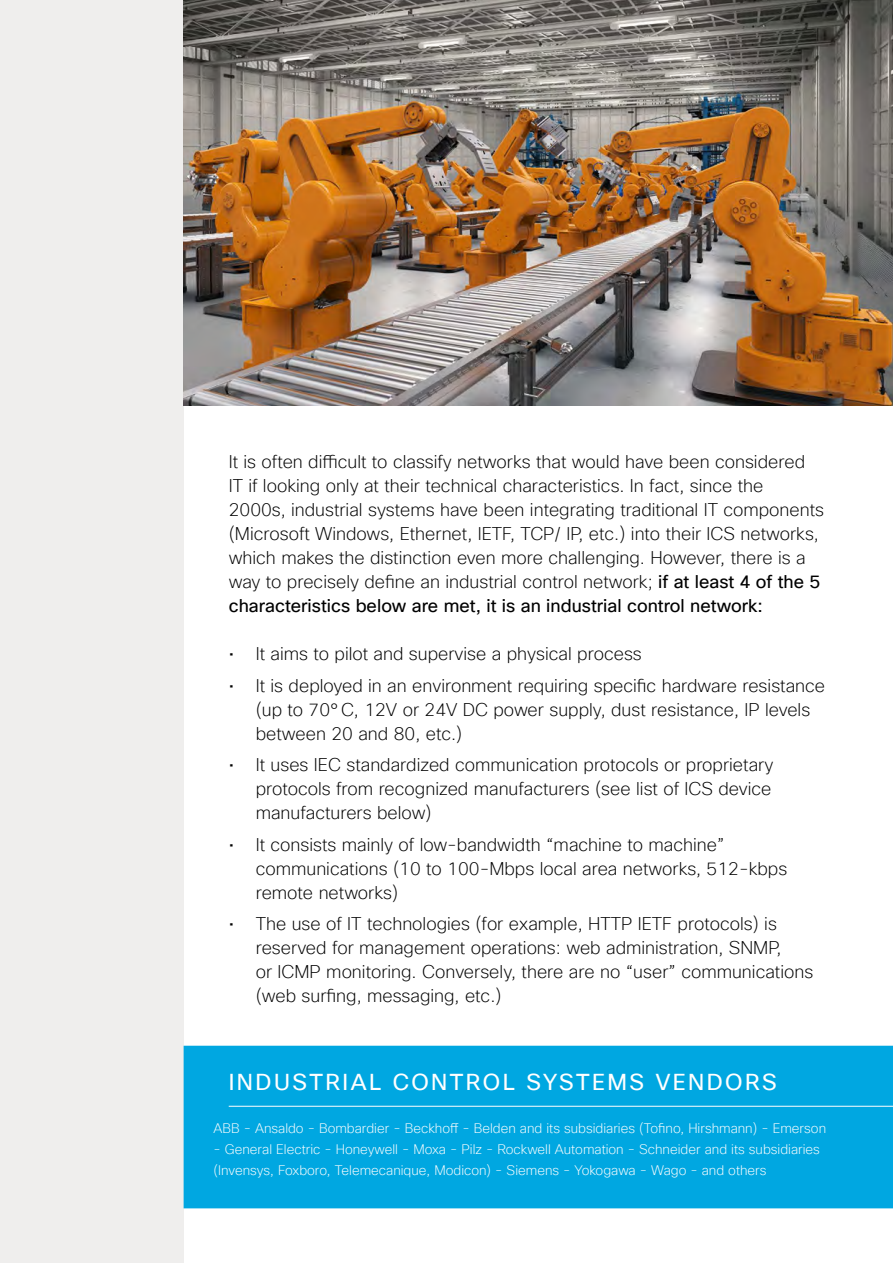
<style>
.page{position:relative;width:893px;height:1263px;background:#fff}
.page>*{position:absolute;margin:0;border:0;box-sizing:border-box;transform-origin:0 0}
.t1{font:22.5px "Cisco Sans TT";letter-spacing:.11em;color:#fff}
.t2{font:200 18px/24px "Cisco Sans TT";color:#000}
.t3{font:200 13.5px/21px "Cisco Sans TT";color:#fff}
.s1{font-weight:400}
</style>
<div class="page">
<div style="left:0;top:0;width:184px;height:1263px;background:#efeeed"></div>
<img style="left:184px;top:0;width:709px;height:405px">
<div style="left:184px;top:1046px;width:709px;height:162px;background:#00a7e1"></div>
<hr style="left:229px;top:1106px;width:664px;height:1px;background:#fff">
<p class="t2" style="left:229px;top:450px;width:597px">It is often difficult to classify networks that would have been considered<br>IT if looking only at their technical characteristics. In fact, since the 2000s, industrial systems have been integrating traditional IT components (Microsoft Windows, Ethernet, IETF, TCP/ IP, etc.) into their ICS networks, which makes the distinction even more challenging. However, there is a way to precisely define an industrial control network; <span class="s1">if at least 4 of the 5 characteristics below are met, it is an industrial control network:</span></p>
<p class="t2" style="left:229px;top:642px;width:415px">• It aims to pilot and supervise a physical process</p>
<p class="t2" style="left:256px;top:674px;width:571px;text-indent:-27px">• It is deployed in an environment requiring specific hardware resistance (up to 70°C, 12V or 24V DC power supply, dust resistance, IP levels between 20 and 80, etc.)</p>
<p class="t2" style="left:256px;top:753px;width:519px;text-align:justify;text-indent:-27px">• It uses IEC standardized communication protocols or proprietary protocols from recognized manufacturers (see list of ICS device manufacturers below)</p>
<p class="t2" style="left:256px;top:833px;width:533px;text-indent:-27px">• It consists mainly of low-bandwidth “machine to machine” communications (10 to 100-Mbps local area networks, 512-kbps remote networks)</p>
<p class="t2" style="left:256px;top:912px;width:559px;text-indent:-27px">• The use of IT technologies (for example, HTTP IETF protocols) is reserved for management operations: web administration, SNMP,<br>or ICMP monitoring. Conversely, there are no “user” communications (web surfing, messaging, etc.)</p>
<p class="t1" style="left:229px;top:1067px;width:549px">INDUSTRIAL CONTROL SYSTEMS VENDORS</p>
<p class="t3" style="left:214px;top:1118px;width:614px">ABB - Ansaldo - Bombardier - Beckhoff - Belden and its subsidiaries (Tofino, Hirshmann) - Emerson</p>
<p class="t3" style="left:214px;top:1139px;width:608px">- General Electric - Honeywell - Moxa - Pilz - Rockwell Automation - Schneider and its subsidiaries (Invensys, Foxboro, Telemecanique, Modicon) - Siemens - Yokogawa - Wago - and others</p>
</div>
